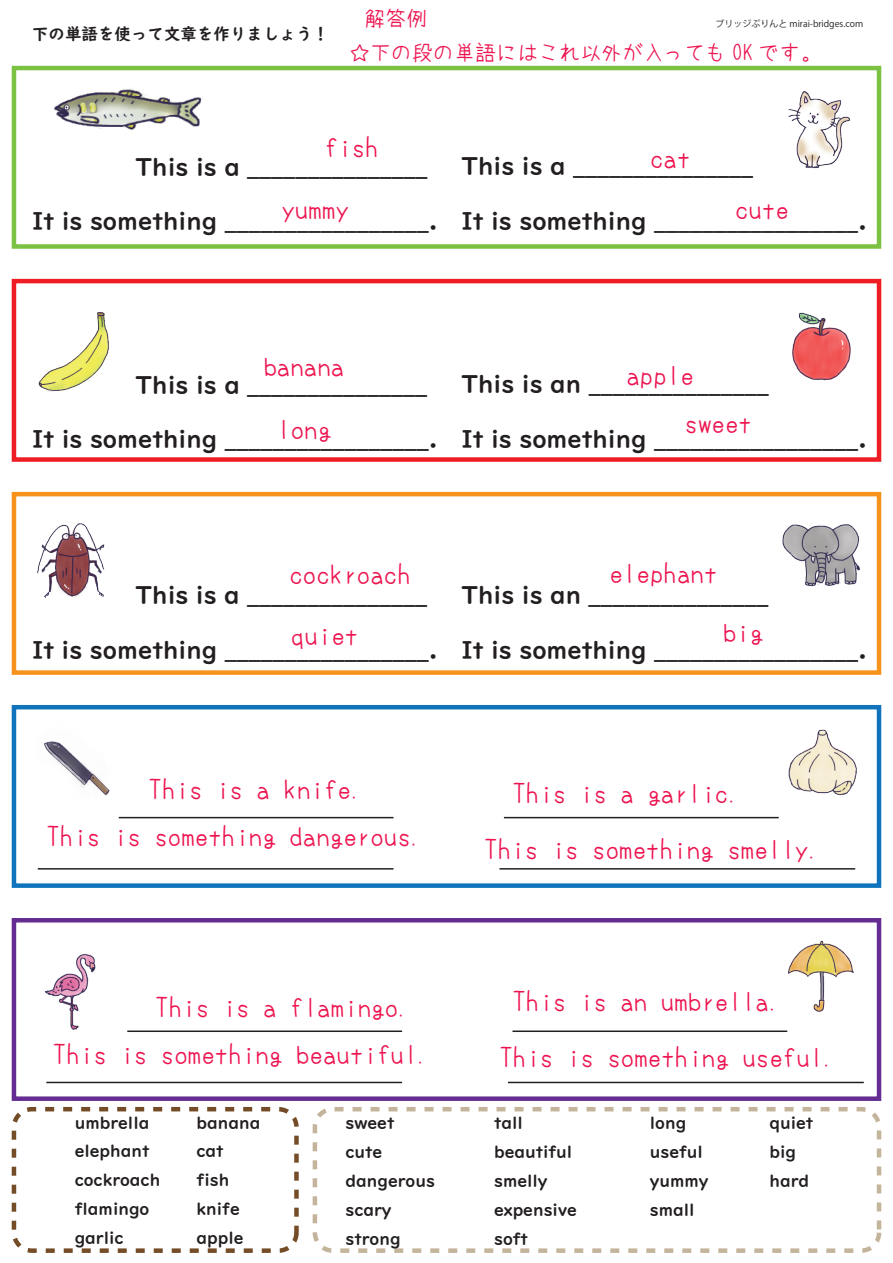
<style>
.page{position:relative;width:893px;height:1263px;background:#fff}
.page>*{position:absolute;margin:0;border:0;box-sizing:border-box;transform-origin:0 0}
.t1{font:27px/47px "azukifont L";color:#ed144f}
.t2{font:24px "UD Digi Kyokasho NP B";color:#231f20}
.t3{font:21px/34.7px "azukifont L";color:#ed144f}
.t4{font:16.5px/28.8px "UD Digi Kyokasho NP B";color:#231f20}
.t5{font:9px "Koz Go Pro";color:#231f20}
</style>
<div class="page">
<div style="left:12px;top:66px;width:869px;height:183px;background:#fff;border:4px solid #7bc142"></div>
<div style="left:12px;top:279px;width:869px;height:183px;background:#fff;border:4px solid #ee1d23"></div>
<div style="left:12px;top:492px;width:869px;height:183px;background:#fff;border:4px solid #f7931d"></div>
<div style="left:12px;top:705px;width:869px;height:183px;background:#fff;border:4px solid #1074bc"></div>
<div style="left:12px;top:918px;width:869px;height:183px;background:#fff;border:4px solid #652d91"></div>
<div style="left:12px;top:1107px;width:287px;height:146px;border:4px dashed #744c27;border-radius:18px"></div>
<div style="left:313px;top:1107px;width:568px;height:146px;border:4px dashed #c3b49b;border-radius:18px"></div>
<img style="left:792px;top:312px;width:59px;height:69px">
<img style="left:38px;top:311px;width:71px;height:81px">
<img style="left:46px;top:65px;width:162px;height:65px">
<img style="left:788px;top:91px;width:62px;height:78px">
<img style="left:37px;top:523px;width:68px;height:76px">
<img style="left:782px;top:524px;width:78px;height:63px">
<img style="left:44px;top:954px;width:52px;height:76px">
<img style="left:788px;top:729px;width:69px;height:67px">
<img style="left:44px;top:741px;width:66px;height:55px">
<img style="left:788px;top:940px;width:66px;height:72px">
<hr style="left:46px;top:1082px;width:356px;height:1px;background:#231f20">
<hr style="left:127px;top:1030px;width:275px;height:2px;background:#231f20">
<hr style="left:508px;top:1082px;width:356px;height:1px;background:#231f20">
<hr style="left:512px;top:1030px;width:275px;height:2px;background:#231f20">
<hr style="left:38px;top:868px;width:355px;height:1px;background:#231f20">
<hr style="left:119px;top:817px;width:274px;height:1px;background:#231f20">
<hr style="left:499px;top:868px;width:356px;height:1px;background:#231f20">
<hr style="left:504px;top:817px;width:275px;height:1px;background:#231f20">
<p class="t4" style="left:32px;top:20px;width:298px">下の単語を使って文章を作りましょう！</p>
<p class="t3" style="left:349px;top:1px;width:474px;text-indent:16px">解答例<br>☆下の段の単語にはこれ以外が入っても OK です。</p>
<p class="t5" style="left:715px;top:17px;width:149px">ブリッジぷりんと mirai-bridges.com</p>
<p class="t1" style="left:325px;top:124px;width:55px">fish</p>
<p class="t2" style="left:136px;top:152px;width:293px">This is a _______________</p>
<p class="t1" style="left:650px;top:135px;width:42px">cat</p>
<p class="t2" style="left:462px;top:152px;width:293px">This is a _______________</p>
<p class="t1" style="left:281px;top:186px;width:69px">yummy</p>
<p class="t1" style="left:735px;top:186px;width:56px">cute</p>
<p class="t2" style="left:461px;top:206px;width:407px">It is something _________________.</p>
<p class="t2" style="left:32px;top:207px;width:407px">It is something _________________.</p>
<p class="t1" style="left:263px;top:343px;width:82px">banana</p>
<p class="t2" style="left:136px;top:370px;width:293px">This is a _______________</p>
<p class="t1" style="left:626px;top:352px;width:69px">apple</p>
<p class="t2" style="left:461px;top:370px;width:309px">This is an _______________</p>
<p class="t1" style="left:277px;top:406px;width:55px">long</p>
<p class="t2" style="left:32px;top:425px;width:407px">It is something _________________.</p>
<p class="t1" style="left:684px;top:399px;width:69px">sweet</p>
<p class="t2" style="left:461px;top:425px;width:407px">It is something _________________.</p>
<p class="t1" style="left:289px;top:551px;width:123px">cockroach</p>
<p class="t1" style="left:609px;top:549px;width:109px">elephant</p>
<p class="t2" style="left:461px;top:581px;width:309px">This is an _______________</p>
<p class="t2" style="left:136px;top:581px;width:293px">This is a _______________</p>
<p class="t1" style="left:291px;top:612px;width:69px">quiet</p>
<p class="t1" style="left:723px;top:609px;width:42px">big</p>
<p class="t2" style="left:461px;top:635px;width:407px">It is something _________________.</p>
<p class="t2" style="left:32px;top:636px;width:407px">It is something _________________.</p>
<p class="t1" style="left:46px;top:765px;width:379px;text-indent:102px">This is a knife.<br>This is something dangerous.</p>
<p class="t1" style="left:484px;top:765px;width:339px;line-height:56.2px;text-indent:28px">This is a garlic.<br>This is something smelly.</p>
<p class="t1" style="left:53px;top:983px;width:379px;text-indent:102px">This is a flamingo.<br>This is something beautiful.</p>
<p class="t1" style="left:499px;top:973px;width:339px;line-height:56.7px;text-indent:13px">This is an umbrella.<br>This is something useful.</p>
<p class="t4" style="left:75px;top:1108px;width:87px">umbrella elephant cockroach flamingo garlic</p>
<p class="t4" style="left:197px;top:1108px;width:65px">banana cat fish knife apple</p>
<p class="t4" style="left:769px;top:1108px;width:45px">quiet big hard</p>
<p class="t4" style="left:650px;top:1108px;width:60px">long useful yummy small</p>
<p class="t4" style="left:494px;top:1108px;width:84px">tall beautiful smelly expensive soft</p>
<p class="t4" style="left:346px;top:1108px;width:91px">sweet cute dangerous scary strong</p>
</div>
